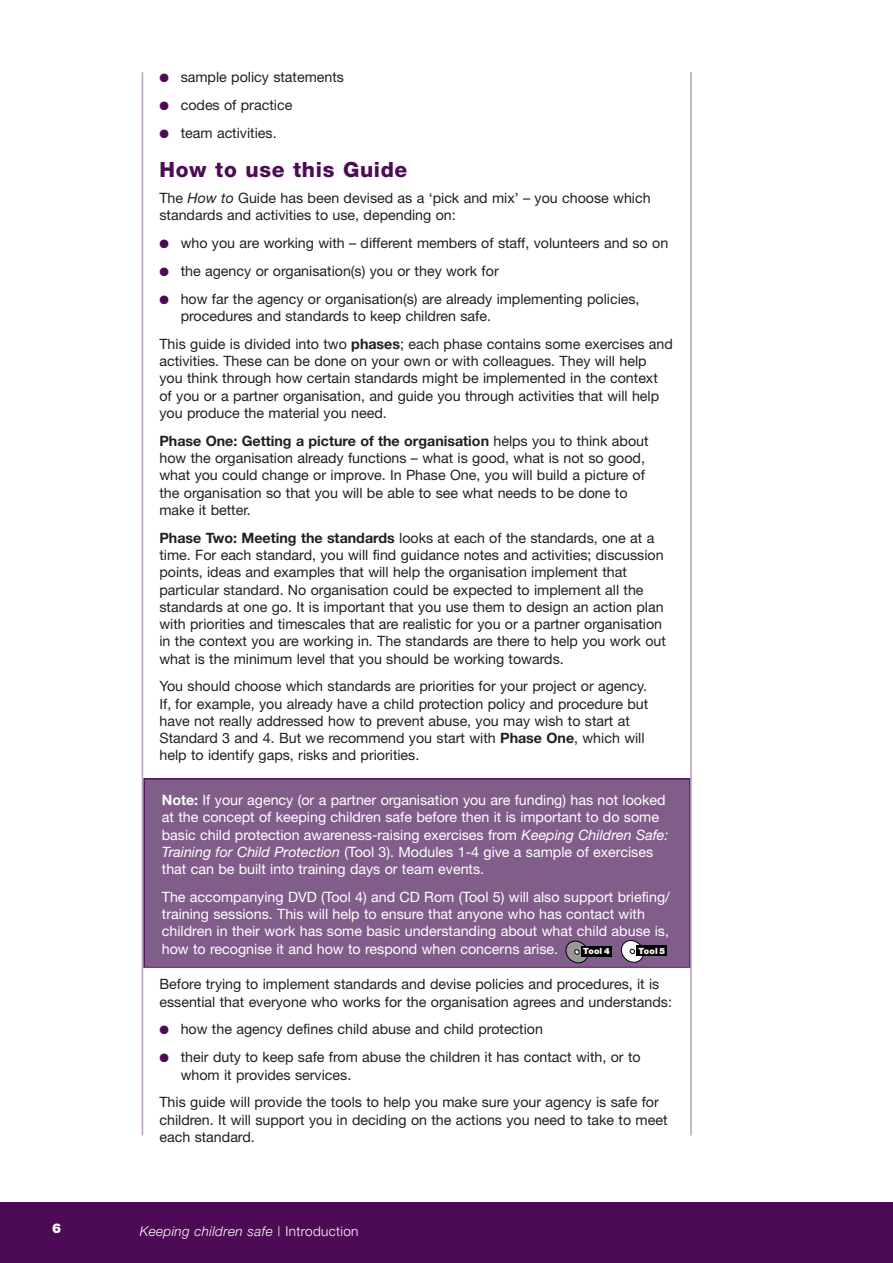
<style>
.page{position:relative;width:893px;height:1263px;background:#fff}
.page>*{position:absolute;margin:0;border:0;box-sizing:border-box;transform-origin:0 0}
.t1{font:800 21px "Helvetica Neue";letter-spacing:.03em;color:#4e0b55}
.t2{font:14.25px/17.2px "Helvetica Neue";color:#231f20}
.t3{font:14.25px/17.2px "Helvetica Neue";color:#fff}
.t4{font:italic 300 13.5px "Helvetica Neue";letter-spacing:.03em;color:#fff}
.t5{font:900 13.5px "Helvetica Neue";color:#fff}
.t6{font:900 8.55px "Helvetica Neue";letter-spacing:.02em;color:#fff}
.s1{color:#4e0b55}
.s2{font-style:italic}
.s3{font-weight:700}
.s4{font-style:normal}
</style>
<div class="page">
<div style="left:0;top:1202px;width:893px;height:61px;background:#4e0b55"></div>
<div style="left:145px;top:779px;width:544px;height:187px;background:#805e89"></div>
<div style="left:143px;top:778px;width:548px;height:190px;border:2px solid #4e0b55"></div>
<svg style="left:566px;top:940px;width:46px;height:23px"></svg>
<svg style="left:621px;top:940px;width:46px;height:23px"></svg>
<hr style="left:142px;top:72px;width:1px;height:1063px;background:#b39fbb">
<hr style="left:690px;top:72px;width:2px;height:1063px;background:#b39fbb">
<p class="t2" style="left:159px;top:70px;width:186px"><span class="s1">●</span> sample policy statements</p>
<p class="t2" style="left:159px;top:98px;width:134px"><span class="s1">●</span> codes of practice</p>
<p class="t2" style="left:159px;top:126px;width:119px"><span class="s1">●</span> team activities.</p>
<h1 class="t1" style="left:159px;top:162px;width:250px">How to use this Guide</h1>
<p class="t2" style="left:159px;top:191px;width:493px">The <span class="s2">How to</span> Guide has been devised as a ‘pick and mix’ – you choose which standards and activities to use, depending on:</p>
<p class="t2" style="left:159px;top:236px;width:510px"><span class="s1">●</span> who you are working with – different members of staff, volunteers and so on</p>
<p class="t2" style="left:159px;top:264px;width:341px"><span class="s1">●</span> the agency or organisation(s) you or they work for</p>
<p class="t2" style="left:181px;top:291px;width:460px;text-indent:-21px"><span class="s1">●</span> how far the agency or organisation(s) are already implementing policies, procedures and standards to keep children safe.</p>
<p class="t2" style="left:159px;top:337px;width:515px">This guide is divided into two <span class="s3">phases</span>; each phase contains some exercises and activities. These can be done on your own or with colleagues. They will help you think through how certain standards might be implemented in the context of you or a partner organisation, and guide you through activities that will help you produce the material you need.</p>
<p class="t2" style="left:159px;top:433px;width:491px"><span class="s3">Phase One: Getting a picture of the organisation</span> helps you to think about how the organisation already functions – what is good, what is not so good, what you could change or improve. In Phase One, you will build a picture of the organisation so that you will be able to see what needs to be done to make it better.</p>
<p class="t2" style="left:159px;top:530px;width:508px"><span class="s3">Phase Two: Meeting the standards</span> looks at each of the standards, one at a time. For each standard, you will find guidance notes and activities; discussion points, ideas and examples that will help the organisation implement that particular standard. No organisation could be expected to implement all the standards at one go. It is important that you use them to design an action plan with priorities and timescales that are realistic for you or a partner organisation in the context you are working in. The standards are there to help you work out what is the minimum level that you should be working towards.</p>
<p class="t2" style="left:159px;top:679px;width:490px">You should choose which standards are priorities for your project or agency.<br>If, for example, you already have a child protection policy and procedure but have not really addressed how to prevent abuse, you may wish to start at Standard 3 and 4. But we recommend you start with <span class="s3">Phase One</span>, which will help to identify gaps, risks and priorities.</p>
<p class="t3" style="left:162px;top:793px;width:508px"><span class="s3">Note:</span> If your agency (or a partner organisation you are funding) has not looked at the concept of keeping children safe before then it is important to do some basic child protection awareness-raising exercises from <span class="s2">Keeping Children Safe:<br>Training for Child Protection</span> (Tool 3). Modules 1-4 give a sample of exercises that can be built into training days or team events.</p>
<p class="t3" style="left:162px;top:890px;width:510px">The accompanying DVD (Tool 4) and CD Rom (Tool 5) will also support briefing/ training sessions. This will help to ensure that anyone who has contact with children in their work has some basic understanding about what child abuse is, how to recognise it and how to respond when concerns arise.</p>
<p class="t6" style="left:583px;top:948px;width:28px">Tool 4</p>
<p class="t6" style="left:638px;top:947px;width:28px">Tool 5</p>
<p class="t2" style="left:159px;top:977px;width:514px">Before trying to implement standards and devise policies and procedures, it is essential that everyone who works for the organisation agrees and understands:</p>
<p class="t2" style="left:159px;top:1022px;width:385px"><span class="s1">●</span> how the agency defines child abuse and child protection</p>
<p class="t2" style="left:181px;top:1050px;width:461px;text-indent:-21px"><span class="s1">●</span> their duty to keep safe from abuse the children it has contact with, or to whom it provides services.</p>
<p class="t2" style="left:159px;top:1095px;width:510px">This guide will provide the tools to help you make sure your agency is safe for children. It will support you in deciding on the actions you need to take to meet each standard.</p>
<p class="t5" style="left:52px;top:1223px;width:11px">6</p>
<p class="t4" style="left:140px;top:1226px;width:220px">Keeping children safe | <span class="s4">Introduction</span></p>
</div>
